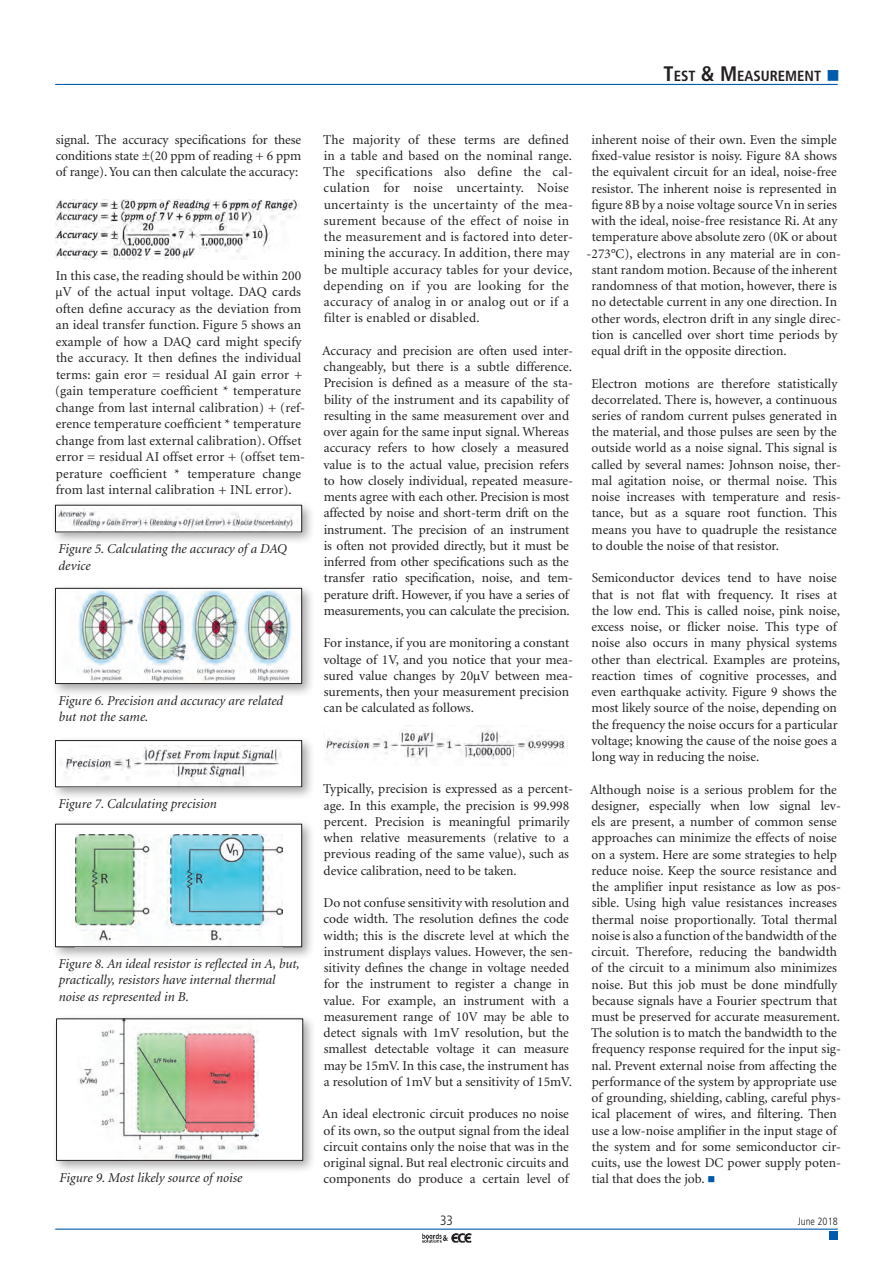
<style>
.page{position:relative;width:893px;height:1263px;background:#fff}
.page>*{position:absolute;margin:0;border:0;box-sizing:border-box;transform-origin:0 0}
.t1{font:700 condensed 14.7px "Frutiger";color:#231f20}
.t2{font:13.5px/16.2px "Minion";color:#231f20}
.t3{font:13.5px/16.2px "Minion";letter-spacing:.02em;color:#231f20}
.t4{font:italic 13.5px/16.2px "Minion";color:#231f20}
.t5{font:300 condensed 13.5px "Frutiger";color:#231f20}
.t6{font:300 condensed 10.5px "Frutiger";color:#231f20}
.s1{font-size:21px}
.s2{color:#015aaa}
</style>
<div class="page">
<hr style="left:55px;top:84px;width:783px;height:1px;background:#015aaa">
<div style="left:827px;top:70px;width:11px;height:11px;background:#015aaa;border:1px solid #015aaa"></div>
<hr style="left:55px;top:1228px;width:783px;height:1px;background:#015aaa">
<div style="left:829px;top:1231px;width:9px;height:9px;background:#015aaa"></div>
<img style="left:422px;top:1233px;width:50px;height:10px">
<img style="left:55px;top:200px;width:244px;height:59px">
<img style="left:325px;top:729px;width:242px;height:32px">
<div style="left:51px;top:500px;width:264px;height:46px;background:#231f20;opacity:.4"></div>
<div style="left:55px;top:505px;width:247px;height:27px;background:#fff"></div>
<img style="left:57px;top:509px;width:241px;height:20px">
<div style="left:51px;top:583px;width:264px;height:114px;background:#231f20;opacity:.4"></div>
<img style="left:57px;top:590px;width:243px;height:92px">
<div style="left:55px;top:588px;width:247px;height:96px;border:1px solid #231f20"></div>
<div style="left:51px;top:735px;width:264px;height:65px;background:#231f20;opacity:.4"></div>
<div style="left:55px;top:740px;width:247px;height:47px;background:#fff"></div>
<img style="left:64px;top:746px;width:217px;height:39px">
<div style="left:55px;top:740px;width:247px;height:47px;border:1px solid #231f20"></div>
<div style="left:51px;top:819px;width:264px;height:141px;background:#231f20;opacity:.4"></div>
<div style="left:55px;top:824px;width:247px;height:123px;background:#fff"></div>
<img style="left:75px;top:834px;width:208px;height:111px">
<div style="left:55px;top:824px;width:247px;height:123px;border:1px solid #231f20"></div>
<div style="left:52px;top:1014px;width:264px;height:160px;background:#231f20;opacity:.4"></div>
<div style="left:57px;top:1019px;width:246px;height:141px;background:#fff"></div>
<img style="left:79px;top:1020px;width:180px;height:138px">
<div style="left:56px;top:1018px;width:247px;height:142px;border:1px solid #231f20"></div>
<p class="t1" style="left:663px;top:67px;width:159px"><span class="s1">T</span>EST <span class="s1">&amp; M</span> EASUREMENT</p>
<p class="t2" style="left:56px;top:132px;width:247px;text-align:justify">signal. The accuracy specifications for these conditions state ±(20 ppm of reading + 6 ppm of range). You can then calculate the accuracy:</p>
<p class="t2" style="left:55px;top:268px;width:252px">In this case, the reading should be within 200 μV of the actual input voltage. DAQ cards often define accuracy as the deviation from an ideal transfer function. Figure 5 shows an example of how a DAQ card might specify the accuracy. It then defines the individual terms: gain eror = residual AI gain error + (gain temperature coefficient * temperature change from last internal calibration) + (ref&shy;erence temperature coefficient * temperature change from last external calibration). Offset error = residual AI offset error + (offset tem&shy;perature coefficient * temperature change from last internal calibration + INL error).</p>
<p class="t4" style="left:58px;top:541px;width:230px">Figure 5. Calculating the accuracy of a DAQ device</p>
<p class="t4" style="left:58px;top:693px;width:226px">Figure 6. Precision and accuracy are related but not the same.</p>
<p class="t4" style="left:58px;top:796px;width:160px">Figure 7. Calculating precision</p>
<p class="t4" style="left:58px;top:956px;width:243px">Figure 8. An ideal resistor is reflected in A, but, practically, resistors have internal thermal noise as represented in B.</p>
<p class="t4" style="left:60px;top:1170px;width:184px">Figure 9. Most likely source of noise</p>
<p class="t3" style="left:323px;top:132px;width:251px">The majority of these terms are defined in a table and based on the nominal range.<br>The specifications also define the cal&shy;culation for noise uncertainty. Noise uncertainty is the uncertainty of the mea&shy;surement because of the effect of noise in the measurement and is factored into deter&shy;mining the accuracy. In addition, there may be multiple accuracy tables for your device, depending on if you are looking for the accuracy of analog in or analog out or if a filter is enabled or disabled.</p>
<p class="t2" style="left:322px;top:343px;width:252px">Accuracy and precision are often used inter&shy;changeably, but there is a subtle difference.<br>Precision is defined as a measure of the sta&shy;bility of the instrument and its capability of resulting in the same measurement over and over again for the same input signal. Whereas accuracy refers to how closely a measured value is to the actual value, precision refers to how closely individual, repeated measure&shy;ments agree with each other. Precision is most affected by noise and short-term drift on the instrument. The precision of an instrument is often not provided directly, but it must be inferred from other specifications such as the transfer ratio specification, noise, and tem&shy;perature drift. However, if you have a series of measurements, you can calculate the precision.</p>
<p class="t2" style="left:323px;top:635px;width:251px">For instance, if you are monitoring a constant voltage of 1V, and you notice that your mea&shy;sured value changes by 20µV between mea&shy;surements, then your measurement precision can be calculated as follows.</p>
<p class="t2" style="left:323px;top:781px;width:251px">Typically, precision is expressed as a percent&shy;age. In this example, the precision is 99.998 percent. Precision is meaningful primarily when relative measurements (relative to a previous reading of the same value), such as device calibration, need to be taken.</p>
<p class="t2" style="left:323px;top:895px;width:251px">Do not confuse sensitivity with resolution and code width. The resolution defines the code width; this is the discrete level at which the instrument displays values. However, the sen&shy;sitivity defines the change in voltage needed for the instrument to register a change in value. For example, an instrument with a measurement range of 10V may be able to detect signals with 1mV resolution, but the smallest detectable voltage it can measure may be 15mV. In this case, the instrument has a resolution of 1mV but a sensitivity of 15mV.</p>
<p class="t2" style="left:322px;top:1106px;width:248px;text-align:justify">An ideal electronic circuit produces no noise of its own, so the output signal from the ideal circuit contains only the noise that was in the original signal. But real electronic circuits and components do produce a certain level of</p>
<p class="t2" style="left:592px;top:132px;width:247px">inherent noise of their own. Even the simple</p>
<p class="t2" style="left:591px;top:148px;width:247px">fixed-value resistor is noisy. Figure 8A shows</p>
<p class="t2" style="left:592px;top:164px;width:246px">the equivalent circuit for an ideal, noise-free</p>
<p class="t2" style="left:592px;top:181px;width:247px">resistor. The inherent noise is represented in</p>
<p class="t2" style="left:591px;top:197px;width:247px">figure 8B by a noise voltage source Vn in series</p>
<p class="t2" style="left:591px;top:213px;width:247px">with the ideal, noise-free resistance Ri. At any</p>
<p class="t2" style="left:592px;top:229px;width:247px">temperature above absolute zero (0K or about</p>
<p class="t2" style="left:587px;top:246px;width:256px">-273°C), electrons in any material are in con-</p>
<p class="t2" style="left:592px;top:262px;width:247px">stant random motion. Because of the inherent</p>
<p class="t2" style="left:591px;top:278px;width:247px">randomness of that motion, however, there is</p>
<p class="t2" style="left:592px;top:294px;width:247px">no detectable current in any one direction. In</p>
<p class="t2" style="left:591px;top:311px;width:251px">other words, electron drift in any single direc-</p>
<p class="t2" style="left:592px;top:327px;width:247px">tion is cancelled over short time periods by</p>
<p class="t2" style="left:591px;top:343px;width:197px">equal drift in the opposite direction.</p>
<p class="t2" style="left:591px;top:376px;width:251px">Electron motions are therefore statistically decorrelated. There is, however, a continuous series of random current pulses generated in the material, and those pulses are seen by the outside world as a noise signal. This signal is called by several names: Johnson noise, ther&shy;mal agitation noise, or thermal noise. This noise increases with temperature and resis&shy;tance, but as a square root function. This means you have to quadruple the resistance to double the noise of that resistor.</p>
<p class="t2" style="left:591px;top:570px;width:250px">Semiconductor devices tend to have noise that is not flat with frequency. It rises at the low end. This is called noise, pink noise, excess noise, or flicker noise. This type of noise also occurs in many physical systems other than electrical. Examples are proteins, reaction times of cognitive processes, and even earthquake activity. Figure 9 shows the most likely source of the noise, depending on the frequency the noise occurs for a particular voltage; knowing the cause of the noise goes a long way in reducing the noise.</p>
<p class="t2" style="left:590px;top:782px;width:252px">Although noise is a serious problem for the designer, especially when low signal lev&shy;els are present, a number of common sense approaches can minimize the effects of noise on a system. Here are some strategies to help reduce noise. Keep the source resistance and the amplifier input resistance as low as pos&shy;sible. Using high value resistances increases thermal noise proportionally. Total thermal noise is also a function of the bandwidth of the circuit. Therefore, reducing the bandwidth of the circuit to a minimum also minimizes noise. But this job must be done mindfully because signals have a Fourier spectrum that must be preserved for accurate measurement.<br>The solution is to match the bandwidth to the frequency response required for the input sig&shy;nal. Prevent external noise from affecting the performance of the system by appropriate use of grounding, shielding, cabling, careful phys&shy;ical placement of wires, and filtering. Then use a low-noise amplifier in the input stage of the system and for some semiconductor cir&shy;cuits, use the lowest DC power supply poten&shy;tial that does the job. <span class="s2">■</span></p>
<p class="t5" style="left:440px;top:1212px;width:14px">33</p>
<p class="t6" style="left:798px;top:1215px;width:41px">June 2018</p>
</div>
